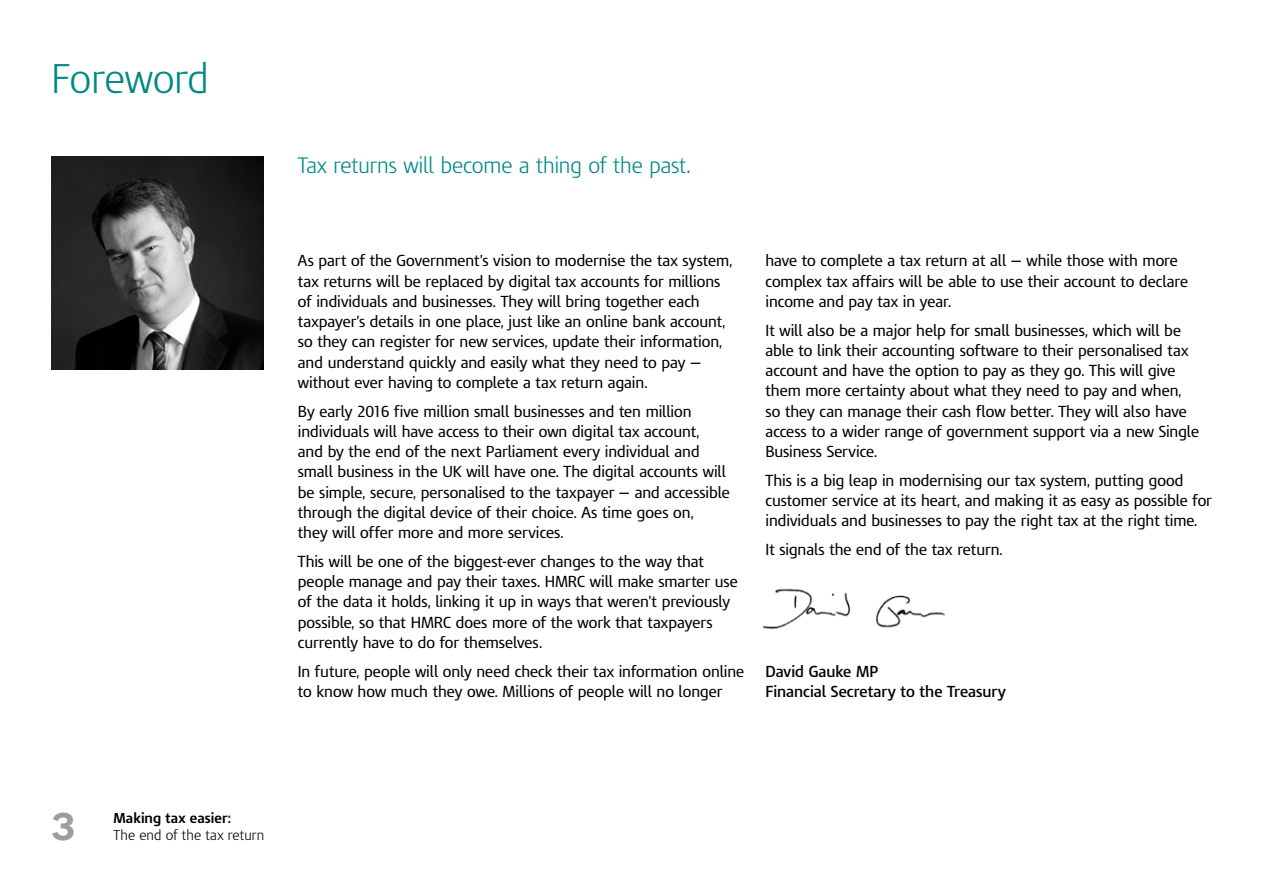
<style>
.page{position:relative;width:1263px;height:893px;background:#fff}
.page>*{position:absolute;margin:0;border:0;box-sizing:border-box;transform-origin:0 0}
.t1{font:300 39px "HMRC Modena";letter-spacing:-.005em;color:#008985}
.t2{font:700 39px "GDS Transport";color:#9d9d9c}
.t3{font:300 21px "HMRC Modena";letter-spacing:-.005em;color:#008985}
.t4{font:15px/20.2px "HMRC Modena";color:#000}
.t5{font:600 15px/20.2px "HMRC Modena";color:#000}
.t6{font:300 13.5px "HMRC Modena";letter-spacing:.01em;color:#000}
.t7{font:700 13.5px "HMRC Modena";letter-spacing:.005em;color:#000}
</style>
<div class="page">
<img style="left:51px;top:157px;width:213px;height:213px">
<img style="left:762px;top:588px;width:184px;height:41px">
<p class="t1" style="left:51px;top:55px;width:159px">Foreword</p>
<p class="t3" style="left:298px;top:152px;width:394px">Tax returns will become a thing of the past.</p>
<p class="t4" style="left:298px;top:251px;width:436px">As part of the Government’s vision to modernise the tax system, tax returns will be replaced by digital tax accounts for millions of individuals and businesses. They will bring together each taxpayer’s details in one place, just like an online bank account, so they can register for new services, update their information, and understand quickly and easily what they need to pay — without ever having to complete a tax return again.</p>
<p class="t4" style="left:298px;top:401px;width:434px">By early 2016 five million small businesses and ten million individuals will have access to their own digital tax account,<br>and by the end of the next Parliament every individual and small business in the UK will have one. The digital accounts will be simple, secure, personalised to the taxpayer — and accessible through the digital device of their choice. As time goes on,<br>they will offer more and more services.</p>
<p class="t4" style="left:298px;top:551px;width:441px">This will be one of the biggest-ever changes to the way that people manage and pay their taxes. HMRC will make smarter use of the data it holds, linking it up in ways that weren’t previously possible, so that HMRC does more of the work that taxpayers currently have to do for themselves.</p>
<p class="t4" style="left:298px;top:661px;width:448px">In future, people will only need check their tax information online to know how much they owe. Millions of people will no longer</p>
<p class="t4" style="left:765px;top:251px;width:424px">have to complete a tax return at all — while those with more complex tax affairs will be able to use their account to declare income and pay tax in year.</p>
<p class="t4" style="left:765px;top:320px;width:435px">It will also be a major help for small businesses, which will be able to link their accounting software to their personalised tax account and have the option to pay as they go. This will give them more certainty about what they need to pay and when, so they can manage their cash flow better. They will also have access to a wider range of government support via a new Single Business Service.</p>
<p class="t4" style="left:765px;top:470px;width:448px">This is a big leap in modernising our tax system, putting good customer service at its heart, and making it as easy as possible for individuals and businesses to pay the right tax at the right time.</p>
<p class="t4" style="left:765px;top:540px;width:239px">It signals the end of the tax return.</p>
<p class="t5" style="left:765px;top:661px;width:242px">David Gauke MP<br>Financial Secretary to the Treasury</p>
<h1 class="t2" style="left:51px;top:802px;width:26px">3</h1>
<p class="t7" style="left:114px;top:810px;width:119px">Making tax easier:</p>
<p class="t6" style="left:114px;top:827px;width:152px">The end of the tax return</p>
</div>
